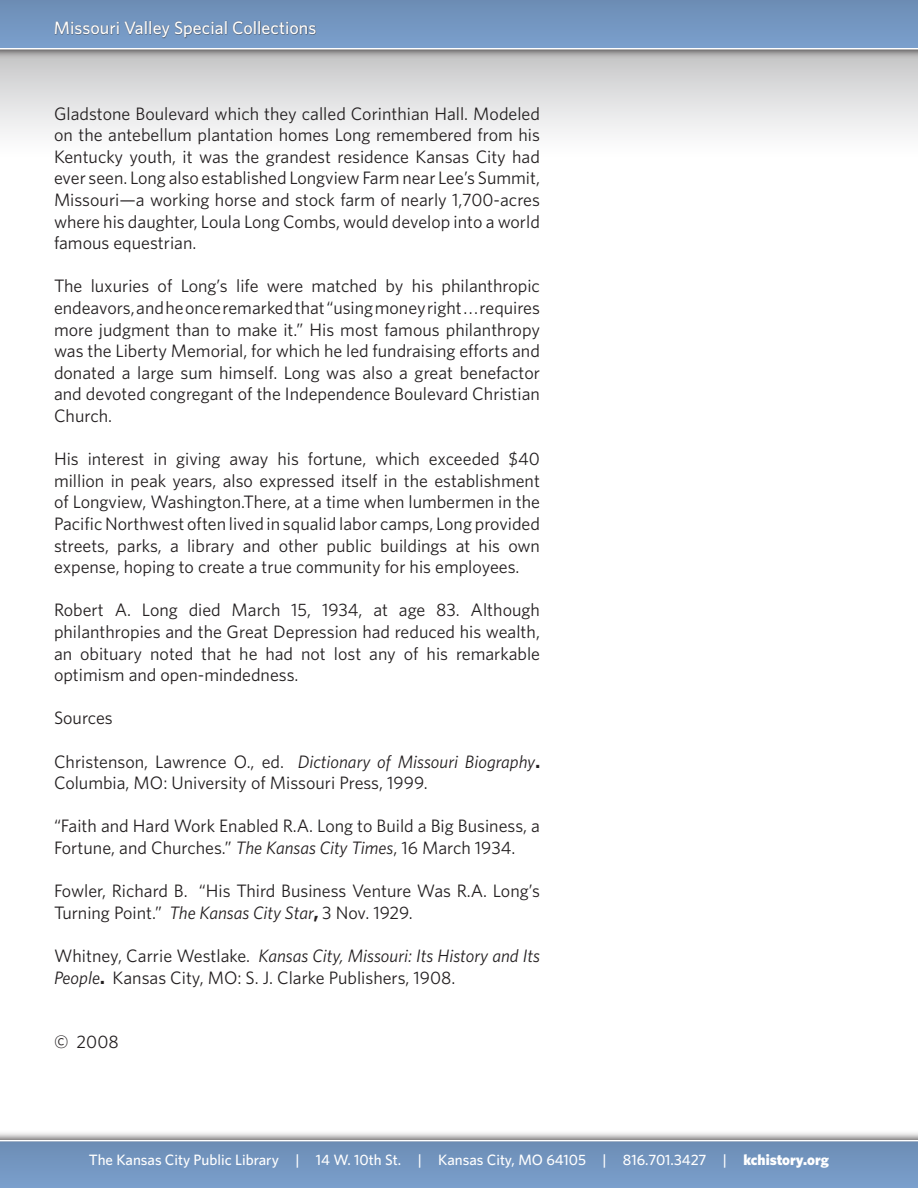
<style>
.page{position:relative;width:918px;height:1188px;background:#fff}
.page>*{position:absolute;margin:0;border:0;box-sizing:border-box;transform-origin:0 0}
.Heading_1{font:18px/21.6px "Whitney";color:#231f20;text-align:justify}
.t1{font:500 18px "Whitney";color:#fff}
.t2{font:500 15px "Whitney";color:#fff}
.s1{font-style:italic}
.s2{font-weight:700}
.s3{font-weight:900}
</style>
<div class="page">
<div style="left:0;top:50px;width:918px;height:108px;background:linear-gradient(to bottom,#c5c5c6,#fff)"></div>
<div style="left:0;top:0;width:918px;height:60px;background:#231f20;opacity:.75"></div>
<div style="left:0;top:0;width:918px;height:48px;background:linear-gradient(to bottom,#6c8db4,#7b9fcc)"></div>
<div style="left:52px;top:16px;width:544px;height:42px;background:#231f20;opacity:.75"></div>
<div style="left:0;top:1130px;width:918px;height:58px;background:#231f20;opacity:.75"></div>
<svg style="left:0;top:1140px;width:918px;height:2px"></svg>
<div style="left:0;top:1142px;width:918px;height:46px;background:#7396c1"></div>
<p class="t1" style="left:54px;top:17px;width:264px">Missouri Valley Special Collections</p>
<p class="Heading_1" style="left:54px;top:102px;width:488px">Gladstone Boulevard which they called Corinthian Hall. Modeled on the antebellum plantation homes Long remembered from his Kentucky youth, it was the grandest residence Kansas City had ever seen. Long also established Longview Farm near Lee’s Summit, Missouri—a working horse and stock farm of nearly 1,700-acres where his daughter, Loula Long Combs, would develop into a world famous equestrian.</p>
<p class="Heading_1" style="left:54px;top:275px;width:488px">The luxuries of Long’s life were matched by his philanthropic endeavors, and he once remarked that “using money right . . . requires more judgment than to make it.” His most famous philanthropy was the Liberty Memorial, for which he led fundraising efforts and donated a large sum himself. Long was also a great benefactor and devoted congregant of the Independence Boulevard Christian Church.</p>
<p class="Heading_1" style="left:54px;top:448px;width:488px">His interest in giving away his fortune, which exceeded $40 million in peak years, also expressed itself in the establishment of Longview, Washington.There, at a time when lumbermen in the Pacific Northwest often lived in squalid labor camps, Long provided streets, parks, a library and other public buildings at his own expense, hoping to create a true community for his employees.</p>
<p class="Heading_1" style="left:54px;top:599px;width:488px">Robert A. Long died March 15, 1934, at age 83. Although philanthropies and the Great Depression had reduced his wealth, an obituary noted that he had not lost any of his remarkable optimism and open-mindedness.</p>
<p class="Heading_1" style="left:54px;top:707px;width:60px">Sources</p>
<p class="Heading_1" style="left:54px;top:750px;width:488px">Christenson, Lawrence O., ed. <span class="s1">Dictionary of Missouri Biography</span><span class="s2">.<br></span>Columbia, MO: University of Missouri Press, 1999.</p>
<p class="Heading_1" style="left:54px;top:815px;width:488px">“Faith and Hard Work Enabled R.A. Long to Build a Big Business, a<br>Fortune, and Churches.” <span class="s1">The Kansas City Times</span>, 16 March 1934.</p>
<p class="Heading_1" style="left:54px;top:880px;width:488px">Fowler, Richard B. “His Third Business Venture Was R.A. Long’s<br>Turning Point.” <span class="s1">The Kansas City Star</span><span class="s2">,</span> 3 Nov. 1929.</p>
<p class="Heading_1" style="left:54px;top:944px;width:488px">Whitney, Carrie Westlake. <span class="s1">Kansas City, Missouri: Its History and Its<br>People</span><span class="s2">.</span> Kansas City, MO: S. J. Clarke Publishers, 1908.</p>
<p class="Heading_1" style="left:54px;top:1031px;width:66px">© 2008</p>
<p class="t2" style="left:89px;top:1151px;width:742px">The Kansas City Public Library | 14 W. 10th St. | Kansas City, MO 64105 | 816.701.3427 | <span class="s3">kchistory.org</span></p>
</div>
